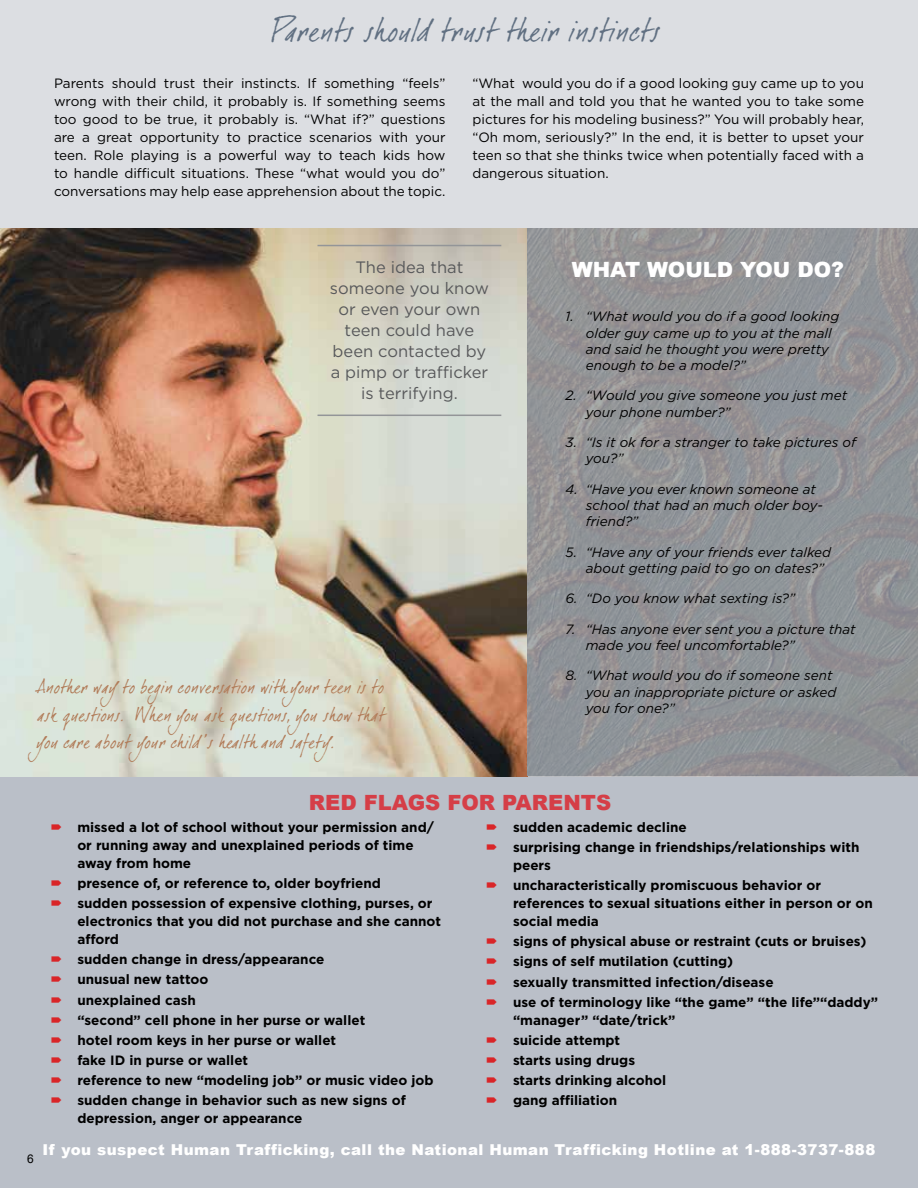
<style>
.page{position:relative;width:918px;height:1188px;background:#fff}
.page>*{position:absolute;margin:0;border:0;box-sizing:border-box;transform-origin:0 0}
.t1{font:32.4px "Dear Joe 1";color:#617082}
.t2{font:900 21px "Arial";color:#d53e47}
.t3{font:900 21px "Arial";color:#fff}
.t4{font:19.05px/27.2px "Dear Joe 1";color:#b17b58;text-align:justify}
.t5{font:16.5px/21px "Gotham";color:#58595b;text-align:center}
.t6{font:900 15px "Arial";letter-spacing:.03em;color:#fff}
.t7{font:700 13.5px/20.1px "Gotham";color:#000}
.t8{font:13.5px/18px "Gotham";color:#000;text-align:justify}
.t9{font:italic 13.5px/16.2px "Gotham";color:#000}
.t10{font:12px "Arial";color:#000}
</style>
<div class="page">
<div style="left:0;top:229px;width:918px;height:959px;background:#babfc8"></div>
<div style="left:0;top:0;width:918px;height:229px;background:#dcdee2"></div>
<img style="left:0;top:229px;width:527px;height:547px">
<svg style="left:527px;top:229px;width:391px;height:547px;background:#919296"></svg>
<hr style="left:318px;top:245px;width:183px;height:1px;background:#939598">
<hr style="left:318px;top:415px;width:183px;height:1px;background:#939598">
<h1 class="t1" style="left:272px;top:10px;width:390px">Parents should trust their instincts</h1>
<p class="t8" style="left:54px;top:74px;width:393px">Parents should trust their instincts. If something “feels” wrong with their child, it probably is. If something seems too good to be true, it probably is. “What if?” questions are a great opportunity to practice scenarios with your teen. Role playing is a powerful way to teach kids how to handle difficult situations. These “what would you do” conversations may help ease apprehension about the topic.</p>
<p class="t8" style="left:472px;top:74px;width:393px">“What would you do if a good looking guy came up to you at the mall and told you that he wanted you to take some pictures for his modeling business?” You will probably hear, “Oh mom, seriously?” In the end, it is better to upset your teen so that she thinks twice when potentially faced with a dangerous situation.</p>
<p class="t5" style="left:330px;top:257px;width:160px">The idea that someone you know or even your own teen could have been contacted by a pimp or trafficker is terrifying.</p>
<h3 class="t4" style="left:37px;top:673px;width:351px">Another wayto begin conversation with your teen is to ask questions. When you ask questions, you show that you care about your child’s health and safety.</h3>
<h2 class="t3" style="left:572px;top:255px;width:274px">WHAT WOULD YOU DO?</h2>
<p class="t9" style="left:586px;top:308px;width:255px;text-indent:-20px">1. “What would you do if a good looking older guy came up to you at the mall and said he thought you were pretty enough to be a model?”</p>
<p class="t9" style="left:586px;top:387px;width:263px;text-indent:-20px">2. “Would you give someone you just met your phone number?”</p>
<p class="t9" style="left:586px;top:434px;width:272px;text-indent:-20px">3. “Is it ok for a stranger to take pictures of you?”</p>
<p class="t9" style="left:586px;top:481px;width:239px;text-indent:-20px">4. “Have you ever known someone at school that had an much older boy&shy;friend?”</p>
<p class="t9" style="left:586px;top:543px;width:247px;text-indent:-20px">5. “Have any of your friends ever talked about getting paid to go on dates?”</p>
<p class="t9" style="left:566px;top:590px;width:231px">6. “Do you know what sexting is?”</p>
<p class="t9" style="left:586px;top:620px;width:271px;text-indent:-20px">7. “Has anyone ever sent you a picture that made you feel uncomfortable?”</p>
<p class="t9" style="left:586px;top:667px;width:252px;text-indent:-20px">8. “What would you do if someone sent you an inappropriate picture or asked you for one?”</p>
<h2 class="t2" style="left:309px;top:787px;width:304px">RED FLAGS FOR PARENTS</h2>
<p class="t10" style="left:27px;top:1151px;width:8px">6</p>
<p class="t7" style="left:77px;top:818px;width:358px;line-height:18px">missed a lot of school without your permission and/ or running away and unexplained periods of time away from home</p>
<p class="t7" style="left:77px;top:873px;width:357px">presence of, or reference to, older boyfriend sudden possession of expensive clothing, purses, or</p>
<p class="t7" style="left:77px;top:912px;width:365px;line-height:18px">electronics that you did not purchase and she cannot afford</p>
<p class="t7" style="left:77px;top:949px;width:358px">sudden change in dress/appearance<br>unusual new tattoo<br>unexplained cash<br>“second” cell phone in her purse or wallet<br>hotel room keys in her purse or wallet<br>fake ID in purse or wallet<br>reference to new “modeling job” or music video job sudden change in behavior such as new signs of</p>
<p class="t7" style="left:77px;top:1108px;width:227px">depression, anger or appearance</p>
<p class="t7" style="left:513px;top:817px;width:348px">sudden academic decline<br>surprising change in friendships/relationships with</p>
<p class="t7" style="left:513px;top:855px;width:310px">peers<br>uncharacteristically promiscuous behavior or</p>
<p class="t7" style="left:513px;top:894px;width:362px;line-height:18px">references to sexual situations either in person or on social media</p>
<p class="t7" style="left:513px;top:931px;width:367px">signs of physical abuse or restraint (cuts or bruises) signs of self mutilation (cutting)<br>sexually transmitted infection/disease<br>use of terminology like “the game” “the life”“daddy”</p>
<p class="t7" style="left:513px;top:1010px;width:164px">“manager” “date/trick” suicide attempt<br>starts using drugs starts drinking alcohol gang affiliation</p>
<p class="t6" style="left:43px;top:1139px;width:834px">If you suspect Human Trafficking, call the National Human Trafficking Hotline at 1-888-3737-888</p>
</div>
